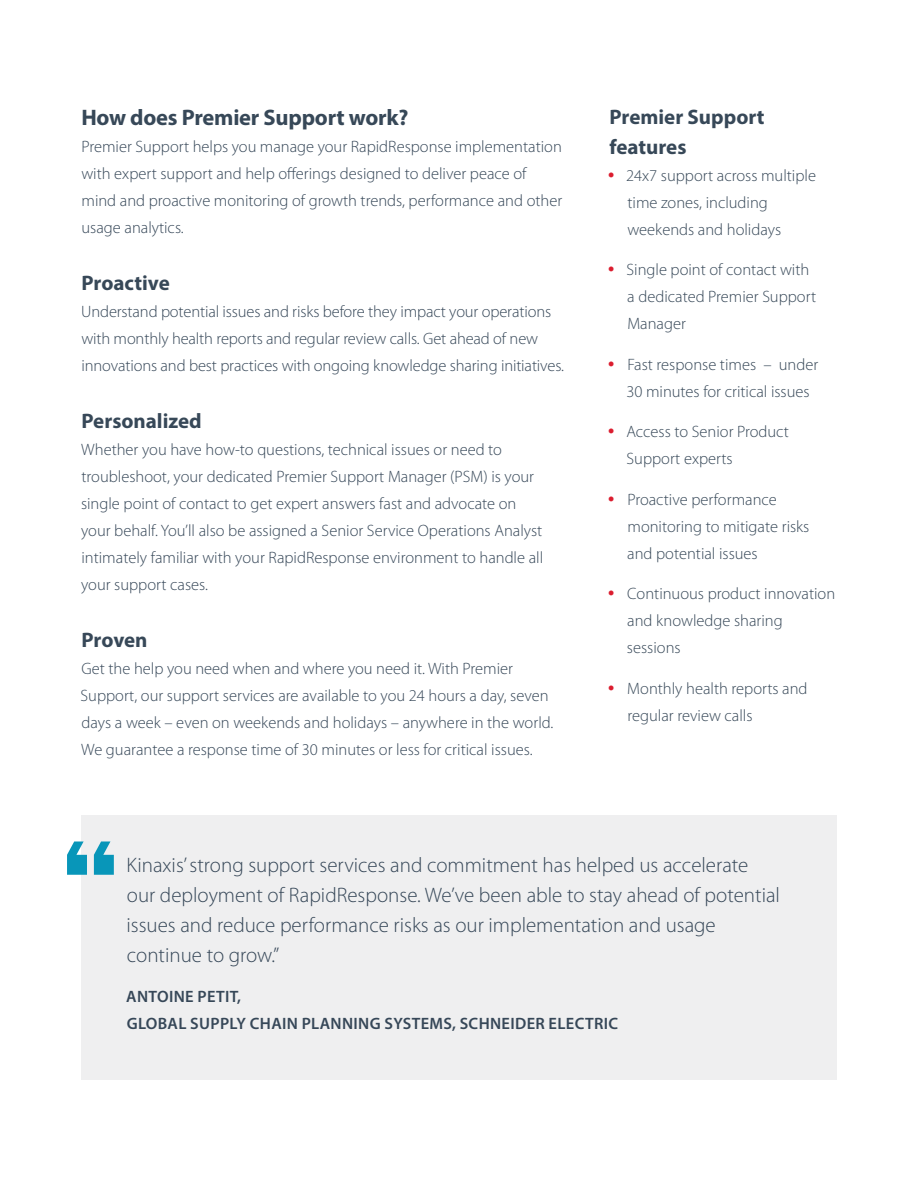
<style>
.page{position:relative;width:918px;height:1188px;background:#fff}
.page>*{position:absolute;margin:0;border:0;box-sizing:border-box;transform-origin:0 0}
.t1{font:700 22.5px "Myriad Pro";letter-spacing:-.01em;color:#374858}
.t2{font:300 21px/30px "Myriad Pro";color:#364758}
.t3{font:700 21px/30px "Myriad Pro";color:#374858}
.t4{font:300 16.5px/27px "Myriad Pro";color:#364758}
.t5{font:300 16.5px/27px "Myriad Pro";color:#374858}
.t6{font:600 16.5px/27px "Myriad Pro";letter-spacing:.02em;color:#364758}
</style>
<div class="page">
<div style="left:81px;top:816px;width:756px;height:264px;background:#efeff0"></div>
<svg style="left:94px;top:842px;width:20px;height:33px"></svg>
<svg style="left:67px;top:842px;width:20px;height:33px"></svg>
<h1 class="t1" style="left:81px;top:103px;width:329px">How does Premier Support work?</h1>
<p class="t4" style="left:81px;top:133px;width:482px">Premier Support helps you manage your RapidResponse implementation with expert support and help offerings designed to deliver peace of mind and proactive monitoring of growth trends, performance and other usage analytics.</p>
<p class="t3" style="left:82px;top:267px;width:90px">Proactive</p>
<p class="t4" style="left:81px;top:298px;width:484px">Understand potential issues and risks before they impact your operations with monthly health reports and regular review calls. Get ahead of new innovations and best practices with ongoing knowledge sharing initiatives.</p>
<p class="t3" style="left:82px;top:405px;width:122px">Personalized</p>
<p class="t4" style="left:81px;top:436px;width:464px">Whether you have how-to questions, technical issues or need to troubleshoot, your dedicated Premier Support Manager (PSM) is your single point of contact to get expert answers fast and advocate on your behalf. You’ll also be assigned a Senior Service Operations Analyst intimately familiar with your RapidResponse environment to handle all your support cases.</p>
<p class="t3" style="left:82px;top:624px;width:67px">Proven</p>
<p class="t4" style="left:81px;top:655px;width:474px">Get the help you need when and where you need it. With Premier Support, our support services are available to you 24 hours a day, seven days a week – even on weekends and holidays – anywhere in the world.<br>We guarantee a response time of 30 minutes or less for critical issues.</p>
<p class="t3" style="left:610px;top:101px;width:157px">Premier Support features</p>
<p class="t5" style="left:626px;top:162px;width:191px">24x7 support across multiple time zones, including weekends and holidays</p>
<p class="t5" style="left:627px;top:257px;width:191px">Single point of contact with a dedicated Premier Support<br>Manager</p>
<p class="t5" style="left:626px;top:351px;width:193px">Fast response times – under<br>30 minutes for critical issues</p>
<p class="t5" style="left:626px;top:419px;width:164px">Access to Senior Product<br>Support experts</p>
<p class="t5" style="left:627px;top:486px;width:184px">Proactive performance monitoring to mitigate risks and potential issues</p>
<p class="t5" style="left:627px;top:581px;width:210px">Continuous product innovation and knowledge sharing sessions</p>
<p class="t5" style="left:627px;top:675px;width:182px">Monthly health reports and regular review calls</p>
<p class="t2" style="left:127px;top:850px;width:655px">Kinaxis’ strong support services and commitment has helped us accelerate our deployment of RapidResponse. We’ve been able to stay ahead of potential issues and reduce performance risks as our implementation and usage continue to grow.”</p>
<p class="t6" style="left:126px;top:983px;width:493px">ANTOINE PETIT,<br>GLOBAL SUPPLY CHAIN PLANNING SYSTEMS, SCHNEIDER ELECTRIC</p>
</div>
